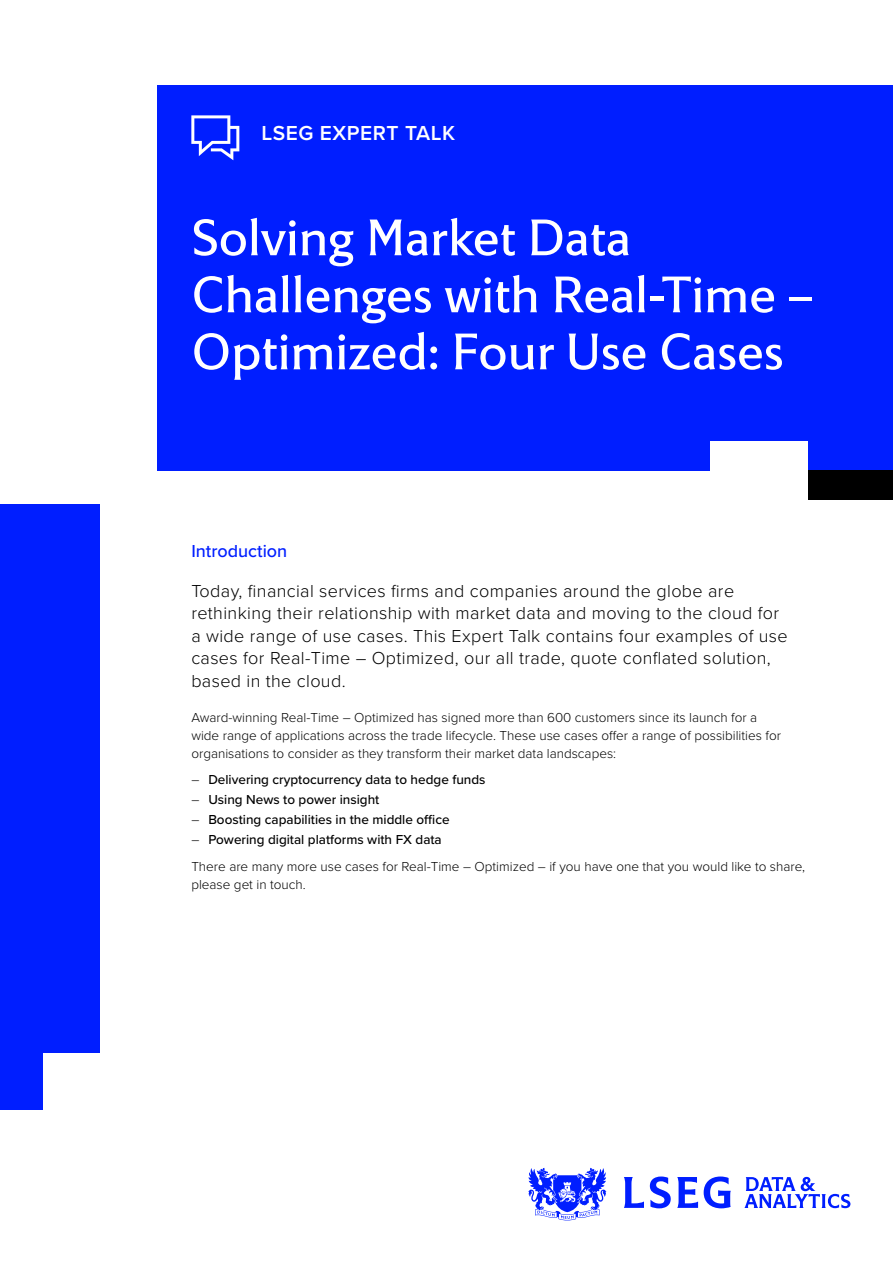
<style>
.page{position:relative;width:893px;height:1263px;background:#fff}
.page>*{position:absolute;margin:0;border:0;box-sizing:border-box;transform-origin:0 0}
.t1{font:52.5px/57px "LSEG Motto";color:#fff}
.t2{font:600 21px "Proxima Nova";letter-spacing:.025em;color:#fff}
.t3{font:300 18px/22.5px "Proxima Nova";letter-spacing:.02em;color:#000}
.t4{font:500 18px "Proxima Nova";color:#001eff}
.t5{font:300 13.5px/18px "Proxima Nova";color:#000}
.t6{font:500 13.5px "Proxima Nova";color:#000}
.s1{font-weight:300}
.s2{font-weight:500}
</style>
<div class="page">
<svg style="left:528px;top:1168px;width:203px;height:53px"></svg>
<svg style="left:744px;top:1177px;width:106px;height:31px"></svg>
<div style="left:0;top:504px;width:99px;height:606px;background:#001eff"></div>
<div style="left:157px;top:85px;width:736px;height:385px;background:#001eff"></div>
<div style="left:808px;top:470px;width:85px;height:30px;background:#000"></div>
<div style="left:710px;top:441px;width:98px;height:65px;background:#fff"></div>
<div style="left:43px;top:1054px;width:63px;height:71px;background:#fff"></div>
<svg style="left:191px;top:115px;width:48px;height:45px"></svg>
<h2 class="t2" style="left:261px;top:117px;width:195px">LSEG EXPERT TALK</h2>
<h1 class="t1" style="left:191px;top:209px;width:623px">Solving Market Data<br>Challenges with Real-Time –<br>Optimized: Four Use Cases</h1>
<h3 class="t4" style="left:191px;top:537px;width:97px">Introduction</h3>
<p class="t3" style="left:191px;top:578px;width:598px">Today, financial services firms and companies around the globe are rethinking their relationship with market data and moving to the cloud for a wide range of use cases. This Expert Talk contains four examples of use cases for Real-Time – Optimized, our all trade, quote conflated solution, based in the cloud.</p>
<p class="t5" style="left:191px;top:707px;width:591px">Award-winning Real-Time – Optimized has signed more than 600 customers since its launch for a wide range of applications across the trade lifecycle. These use cases offer a range of possibilities for organisations to consider as they transform their market data landscapes:</p>
<p class="t6" style="left:191px;top:769px;width:296px"><span class="s1">–</span> Delivering cryptocurrency data to hedge funds</p>
<p class="t6" style="left:191px;top:789px;width:190px"><span class="s1">–</span> Using News to power insight</p>
<p class="t6" style="left:191px;top:810px;width:260px"><span class="s1">–</span> Boosting capabilities in the middle office</p>
<p class="t5" style="left:191px;top:826px;width:615px;line-height:26.5px">– <span class="s2">Powering digital platforms with FX data<br></span>There are many more use cases for Real-Time – Optimized – if you have one that you would like to share,</p>
<p class="t5" style="left:191px;top:875px;width:116px">please get in touch.</p>
</div>
